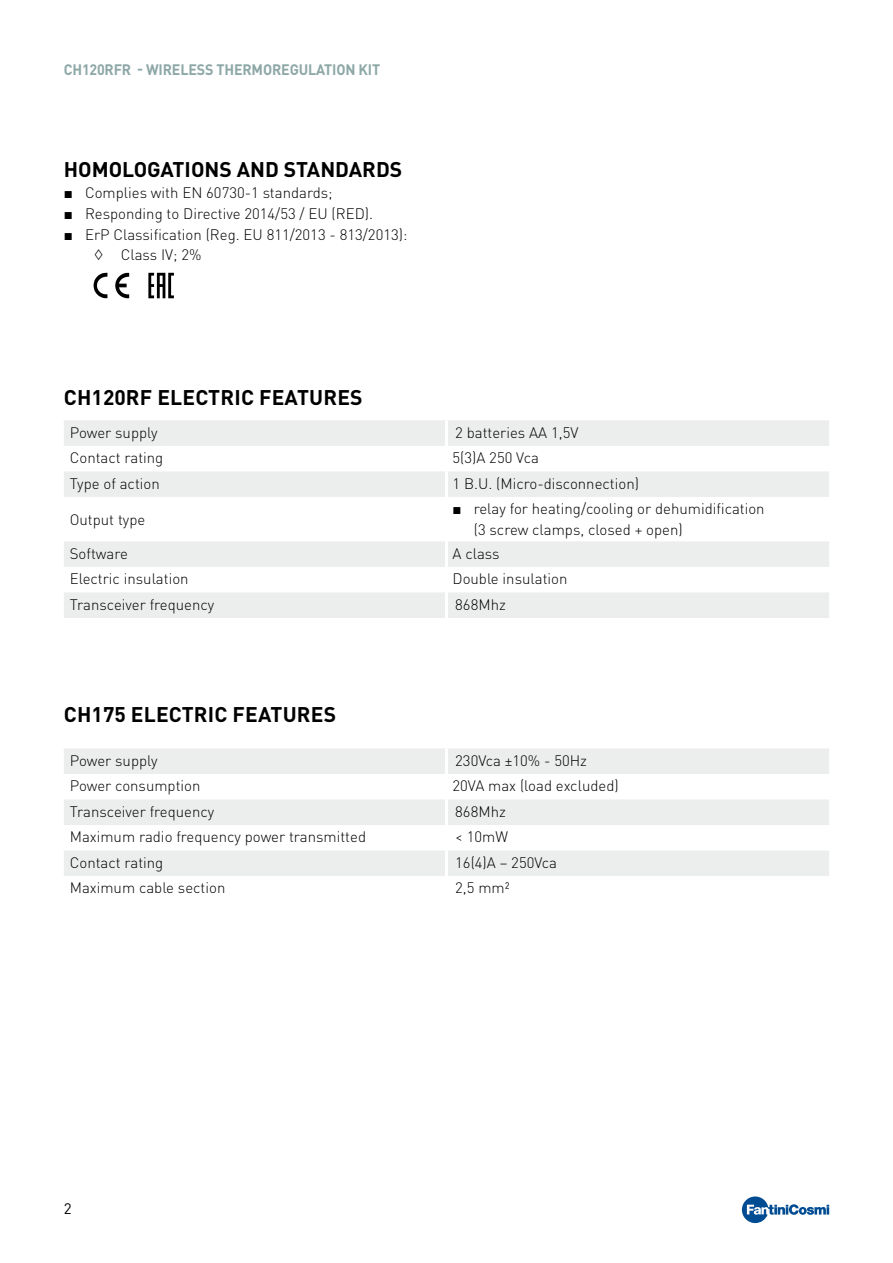
<style>
.page{position:relative;width:893px;height:1263px;background:#fff}
.page>*{position:absolute;margin:0;border:0;box-sizing:border-box;transform-origin:0 0}
.t1{font:700 21px "DIN Pro";letter-spacing:.005em;color:#000}
.t2{font:300 15px/20.1px "DIN Pro";color:#000}
.t3{font:700 15px "DIN Pro";letter-spacing:-.01em;color:#8da7a7;scale:.95 1}
.t4{font:15px "DIN";color:#000}
.s1{font-family:"Arial";font-weight:400}
</style>
<div class="page">
<svg style="left:742px;top:1196px;width:87px;height:27px"></svg>
<svg style="left:94px;top:273px;width:13px;height:25px"></svg>
<svg style="left:115px;top:273px;width:14px;height:25px"></svg>
<svg style="left:148px;top:273px;width:26px;height:25px"></svg>
<svg style="left:64px;top:420px;width:765px;height:198px;fill:#edeeee"></svg>
<hr style="left:445px;top:420px;width:3px;height:26px;background:#fff">
<hr style="left:445px;top:592px;width:3px;height:26px;background:#fff">
<hr style="left:445px;top:497px;width:3px;height:44px;background:#fff">
<hr style="left:445px;top:446px;width:3px;height:25px;background:#fff">
<hr style="left:445px;top:471px;width:3px;height:26px;background:#fff">
<hr style="left:445px;top:541px;width:3px;height:26px;background:#fff">
<hr style="left:445px;top:567px;width:3px;height:25px;background:#fff">
<svg style="left:64px;top:748px;width:765px;height:128px;fill:#eceded"></svg>
<hr style="left:445px;top:748px;width:3px;height:26px;background:#fff">
<hr style="left:445px;top:774px;width:3px;height:25px;background:#fff">
<hr style="left:445px;top:799px;width:3px;height:26px;background:#fff">
<hr style="left:445px;top:825px;width:3px;height:25px;background:#fff">
<hr style="left:445px;top:850px;width:3px;height:26px;background:#fff">
<p class="t3" style="left:64px;top:60px;width:334px">CH120RFR - WIRELESS THERMOREGULATION KIT</p>
<h1 class="t1" style="left:64px;top:155px;width:340px">HOMOLOGATIONS AND STANDARDS</h1>
<p class="t2" style="left:64px;top:182px;width:270px"><span class="s1">■</span> Complies with EN 60730-1 standards;</p>
<p class="t2" style="left:64px;top:203px;width:311px"><span class="s1">■</span> Responding to Directive 2014/53 / EU (RED).</p>
<p class="t2" style="left:94px;top:224px;width:315px;text-indent:-30px"><span class="s1">■</span> ErP Classification (Reg. EU 811/2013 - 813/2013): ◊ Class IV; 2%</p>
<h1 class="t1" style="left:64px;top:383px;width:300px">CH120RF ELECTRIC FEATURES</h1>
<p class="t2" style="left:70px;top:422px;width:89px">Power supply</p>
<p class="t2" style="left:455px;top:422px;width:125px">2 batteries AA 1,5V</p>
<p class="t2" style="left:70px;top:447px;width:95px">Contact rating</p>
<p class="t2" style="left:452px;top:447px;width:88px">5(3)A 250 Vca</p>
<p class="t2" style="left:70px;top:473px;width:92px">Type of action</p>
<p class="t2" style="left:452px;top:473px;width:188px">1 B.U. (Micro-disconnection)</p>
<p class="t2" style="left:70px;top:509px;width:77px">Output type</p>
<p class="t2" style="left:474px;top:498px;width:292px;line-height:21px;text-indent:-21px"><span class="s1">■</span> relay for heating/cooling or dehumidification (3 screw clamps, closed + open)</p>
<p class="t2" style="left:70px;top:543px;width:60px">Software</p>
<p class="t2" style="left:452px;top:543px;width:49px">A class</p>
<p class="t2" style="left:70px;top:568px;width:120px">Electric insulation</p>
<p class="t2" style="left:452px;top:568px;width:116px">Double insulation</p>
<p class="t2" style="left:70px;top:594px;width:146px">Transceiver frequency</p>
<p class="t2" style="left:455px;top:594px;width:52px">868Mhz</p>
<h1 class="t1" style="left:64px;top:700px;width:274px">CH175 ELECTRIC FEATURES</h1>
<p class="t2" style="left:70px;top:750px;width:89px">Power supply</p>
<p class="t2" style="left:455px;top:750px;width:133px">230Vca ±10% - 50Hz</p>
<p class="t2" style="left:70px;top:775px;width:132px">Power consumption</p>
<p class="t2" style="left:452px;top:775px;width:168px">20VA max (load excluded)</p>
<p class="t2" style="left:70px;top:801px;width:146px">Transceiver frequency</p>
<p class="t2" style="left:455px;top:801px;width:52px">868Mhz</p>
<p class="t2" style="left:70px;top:826px;width:298px">Maximum radio frequency power transmitted</p>
<p class="t2" style="left:455px;top:826px;width:54px">&lt; 10mW</p>
<p class="t2" style="left:70px;top:852px;width:95px">Contact rating</p>
<p class="t2" style="left:455px;top:852px;width:103px">16(4)A – 250Vca</p>
<p class="t2" style="left:70px;top:877px;width:157px">Maximum cable section</p>
<p class="t2" style="left:455px;top:877px;width:56px">2,5 mm²</p>
<p class="t4" style="left:64px;top:1199px;width:9px">2</p>
</div>
